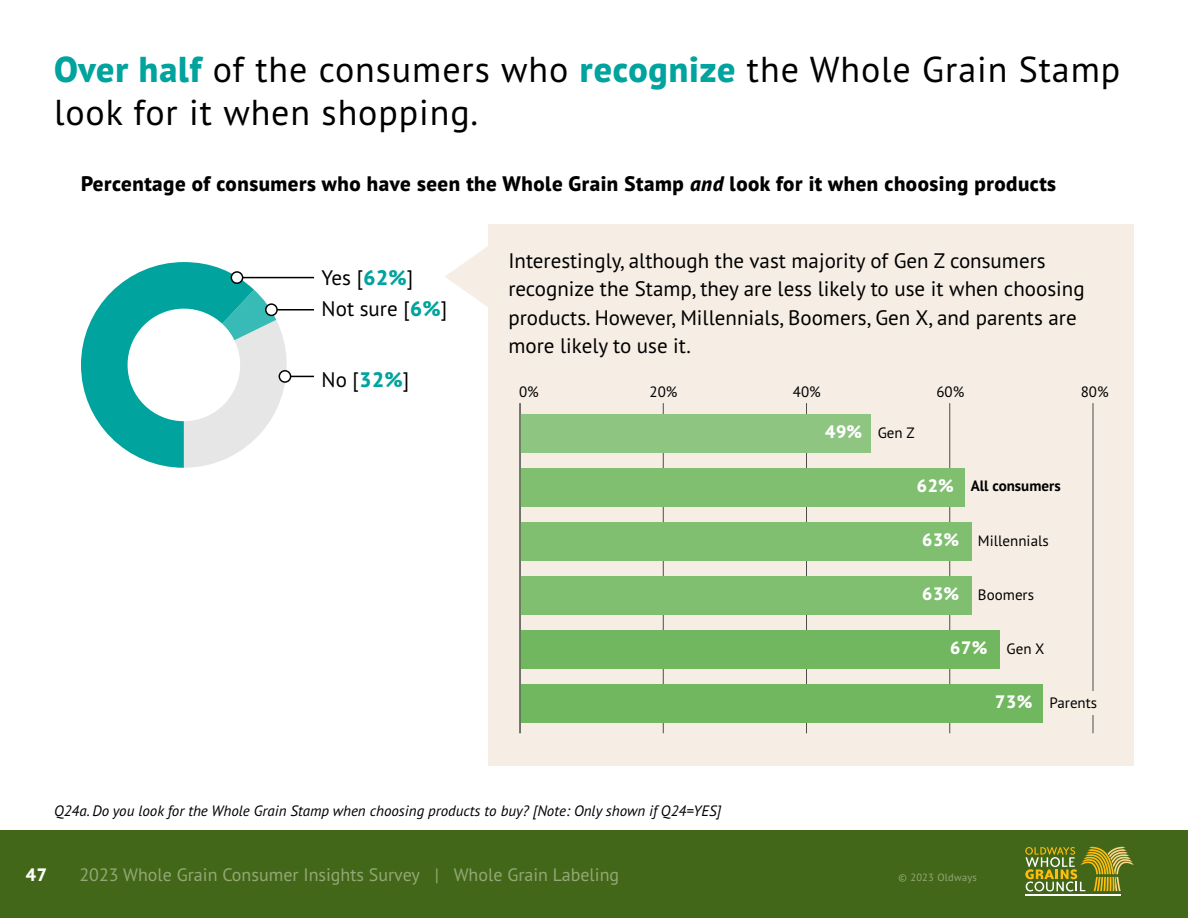
<style>
.page{position:relative;width:1188px;height:918px;background:#fff}
.page>*{position:absolute;margin:0;border:0;box-sizing:border-box;transform-origin:0 0}
.t1{font:36px/43.2px "PT Sans Pro";letter-spacing:.025em;color:#000}
.Secondary_Text__14_p{font:21px/28.5px "PT Sans Pro";color:#000}
.t2{font:800 21px "PT Sans Pro";letter-spacing:.025em;color:#000}
.t3{font:18px "PT Sans Pro";color:#93a876}
.t4{font:800 18px "PT Sans Pro";color:#fff}
.Question_Text{font:italic 15px "PT Sans Pro";color:#000}
.t5{font:15px "PT Sans Pro";color:#000}
.t6{font:700 15px "PT Sans Pro";color:#000}
.t7{font:10.5px "PT Sans Pro";letter-spacing:.025em;color:#93a876}
.s1{font-weight:800;color:#00a39d}
.s2{font-style:italic}
.s3{font-weight:800;font-size:18px;color:#fff}
</style>
<div class="page">
<div style="left:0;top:830px;width:1188px;height:88px;background:#436718"></div>
<hr style="left:1025px;top:894px;width:96px;height:1px;background:#fff">
<svg style="left:1025px;top:847px;width:109px;height:44px"></svg>
<svg style="left:81px;top:262px;width:233px;height:206px"></svg>
<svg style="left:445px;top:246px;width:43px;height:61px"></svg>
<div style="left:488px;top:224px;width:646px;height:542px;background:#f6ede4"></div>
<hr style="left:663px;top:403px;width:1px;height:330px;background:#4d4d4d">
<hr style="left:806px;top:403px;width:1px;height:330px;background:#4d4d4d">
<hr style="left:949px;top:403px;width:1px;height:330px;background:#4d4d4d">
<hr style="left:1093px;top:403px;width:1px;height:330px;background:#4d4d4d">
<div style="left:520px;top:414px;width:351px;height:39px;background:#8ec580"></div>
<div style="left:520px;top:468px;width:444px;height:39px;background:#80be70"></div>
<div style="left:520px;top:522px;width:451px;height:39px;background:#80be70"></div>
<div style="left:520px;top:576px;width:451px;height:39px;background:#80be70"></div>
<div style="left:520px;top:630px;width:480px;height:39px;background:#71b760"></div>
<div style="left:520px;top:684px;width:523px;height:39px;background:#71b760"></div>
<div style="left:1056px;top:691px;width:46px;height:24px;background:#f6ede3"></div>
<hr style="left:520px;top:403px;width:1px;height:330px;background:#4d4d4d">
<h1 class="t1" style="left:54px;top:47px;width:1068px"><span class="s1">Over half</span> of the consumers who <span class="s1">recognize</span> the Whole Grain Stamp look for it when shopping.</h1>
<h2 class="t2" style="left:81px;top:169px;width:977px">Percentage of consumers who have seen the Whole Grain Stamp <span class="s2">and</span> look for it when choosing products</h2>
<p class="Secondary_Text__14_p" style="left:322px;top:262px;width:93px">Yes [<span class="s1">62%</span>]</p>
<p class="Secondary_Text__14_p" style="left:322px;top:294px;width:127px">Not sure [<span class="s1">6%</span>]</p>
<p class="Secondary_Text__14_p" style="left:322px;top:364px;width:89px">No [<span class="s1">32%</span>]</p>
<p class="Secondary_Text__14_p" style="left:508px;top:245px;width:578px">Interestingly, although the vast majority of Gen Z consumers recognize the Stamp, they are less likely to use it when choosing products. However, Millennials, Boomers, Gen X, and parents are more likely to use it.</p>
<p class="t5" style="left:519px;top:382px;width:21px">0%</p>
<p class="t5" style="left:650px;top:382px;width:29px">20%</p>
<p class="t5" style="left:793px;top:382px;width:29px">40%</p>
<p class="t5" style="left:936px;top:382px;width:29px">60%</p>
<p class="t5" style="left:1081px;top:382px;width:29px">80%</p>
<p class="t5" style="left:825px;top:423px;width:91px"><span class="s3">49%</span> Gen Z</p>
<p class="t4" style="left:916px;top:474px;width:39px">62%</p>
<p class="t6" style="left:971px;top:476px;width:91px">All consumers</p>
<p class="t4" style="left:922px;top:528px;width:39px">63%</p>
<p class="t5" style="left:978px;top:531px;width:72px">Millennials</p>
<p class="t4" style="left:922px;top:582px;width:39px">63%</p>
<p class="t5" style="left:978px;top:585px;width:58px">Boomers</p>
<p class="t4" style="left:950px;top:636px;width:39px">67%</p>
<p class="t5" style="left:1007px;top:639px;width:39px">Gen X</p>
<p class="t4" style="left:995px;top:690px;width:39px">73%</p>
<p class="t5" style="left:1050px;top:693px;width:49px">Parents</p>
<p class="Question_Text" style="left:54px;top:801px;width:669px">Q24a. Do you look for the Whole Grain Stamp when choosing products to buy? [Note: Only shown if Q24=YES]</p>
<p class="t4" style="left:26px;top:863px;width:23px">47</p>
<p class="t3" style="left:80px;top:863px;width:541px">2023 Whole Grain Consumer Insights Survey | Whole Grain Labeling</p>
<p class="t7" style="left:899px;top:871px;width:80px">© 2023 Oldways</p>
</div>
